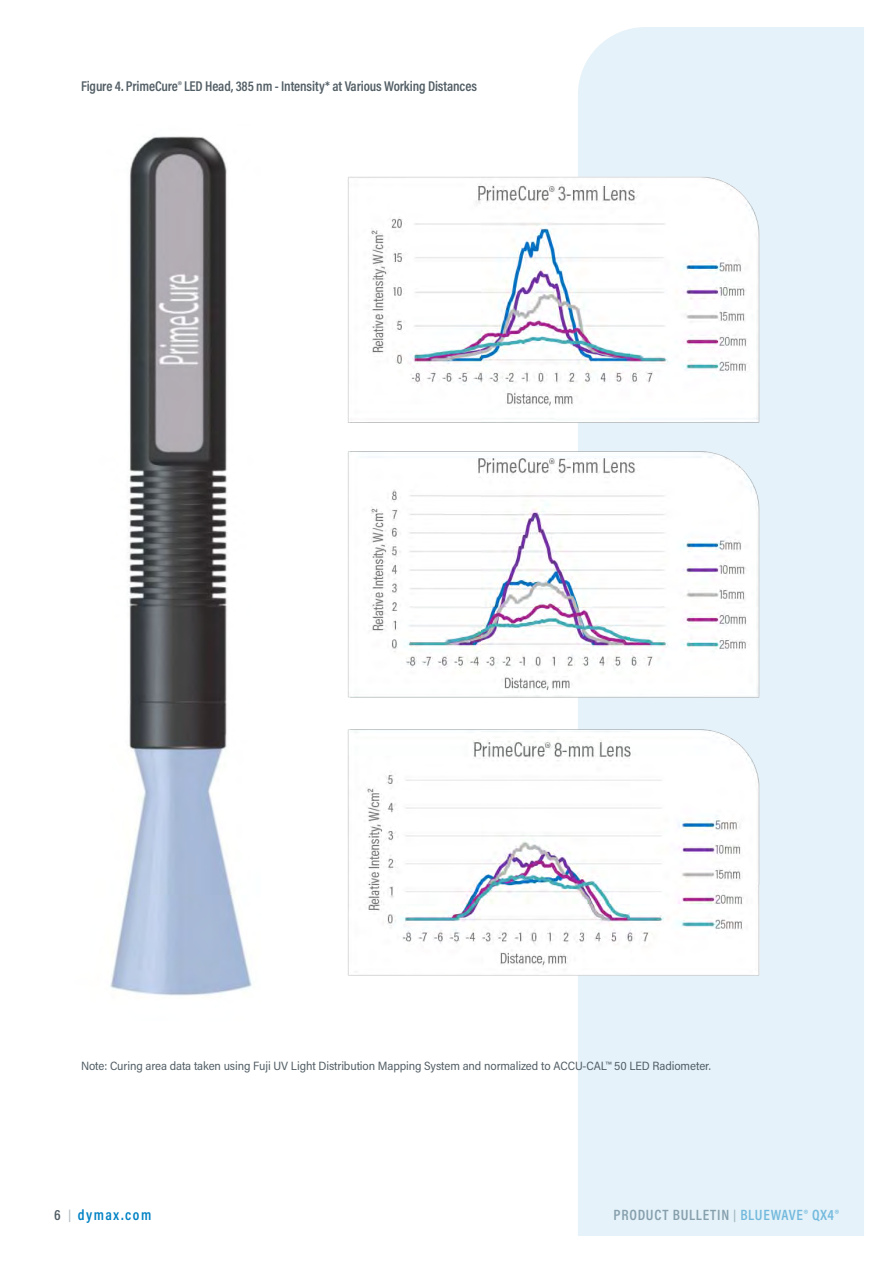
<style>
.page{position:relative;width:893px;height:1263px;background:#fff}
.page>*{position:absolute;margin:0;border:0;box-sizing:border-box;transform-origin:0 0}
.t1{font:600 15px "Acumin Pro Cond";letter-spacing:.05em;color:#95a3ab}
.t2{font:600 15px "Acumin Pro Cond";letter-spacing:.1em;color:#0082c4}
.t3{font:600 14.25px "Acumin Pro Cond";letter-spacing:-.01em;color:#525e65}
.t4{font:12px "Acumin Pro Semi Cond";letter-spacing:-.01em;color:#525e65}
.s1{color:#525e65}
.s2{font-size:12px;color:#b1bac0}
.s3{color:#80c0e1}
</style>
<div class="page">
<div style="left:578px;top:27px;width:286px;height:1209px;background:#e6f2f9"></div>
<img style="left:110px;top:136px;width:142px;height:860px">
<img style="left:347px;top:161px;width:427px;height:832px">
<p class="t3" style="left:81px;top:77px;width:397px">Figure 4. PrimeCure® LED Head, 385 nm - Intensity* at Various Working Distances</p>
<p class="t4" style="left:81px;top:1057px;width:631px">Note: Curing area data taken using Fuji UV Light Distribution Mapping System and normalized to ACCU-CAL™ 50 LED Radiometer.</p>
<p class="t2" style="left:54px;top:1205px;width:99px"><span class="s1">6</span> <span class="s2">|</span> dymax.com</p>
<p class="t1" style="left:614px;top:1205px;width:227px">PRODUCT BULLETIN <span class="s2">|</span> <span class="s3">BLUEWAVE® QX4®</span></p>
</div>
